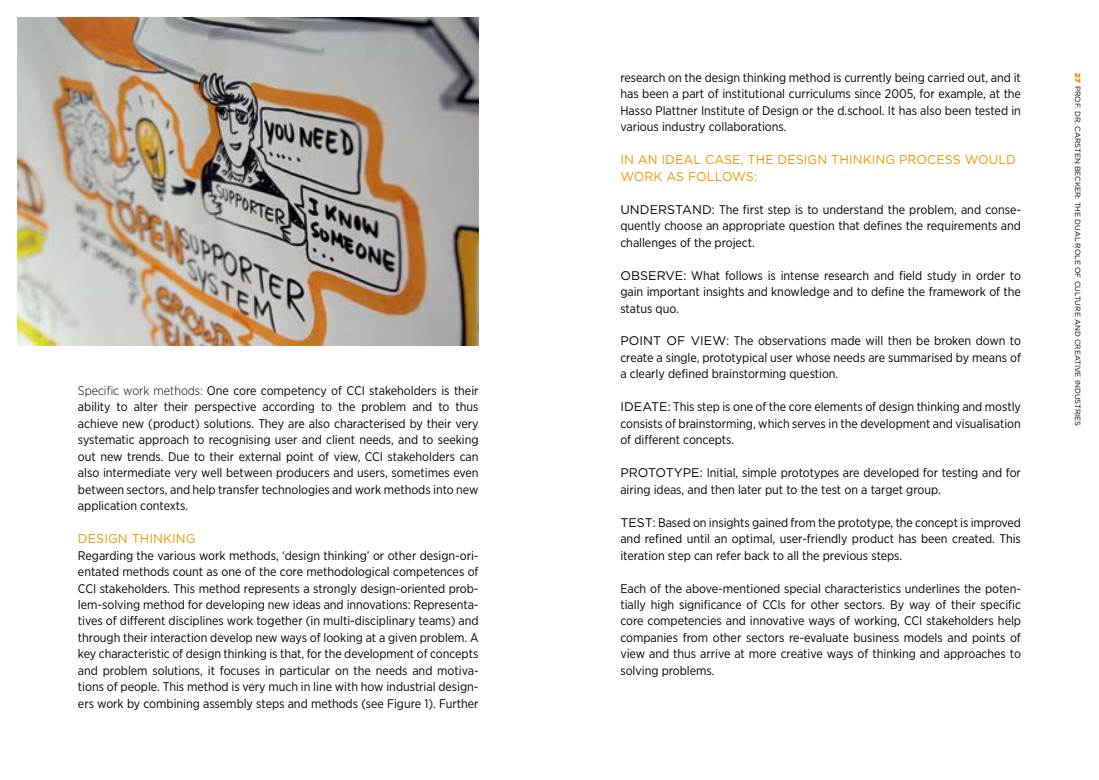
<style>
.page{position:relative;width:1099px;height:780px;background:#fff}
.page>*{position:absolute;margin:0;border:0;box-sizing:border-box;transform-origin:0 0}
.t1{font:12.75px/16.5px "Gotham";letter-spacing:.005em;color:#f39200}
.t2{font:12.5px/16.5px "Gotham Narrow";letter-spacing:-.005em;color:#000;text-align:justify}
.t3{font:7.5px "Gotham";letter-spacing:-.005em;color:#000}
.s1{font-weight:300}
.s2{font-family:"Gotham"}
.s3{font-weight:900;color:#f39200}
</style>
<div class="page">
<img style="left:18px;top:18px;width:460px;height:327px">
<p class="t2" style="left:78px;top:382px;width:402px"><span class="s1">Specific work methods:</span> One core competency of CCI stakeholders is their ability to alter their perspective according to the problem and to thus achieve new (product) solutions. They are also characterised by their very systematic approach to recognising user and client needs, and to seeking out new trends. Due to their external point of view, CCI stakeholders can also intermediate very well between producers and users, sometimes even between sectors, and help transfer technologies and work methods into new application contexts.</p>
<p class="t1" style="left:78px;top:530px;width:119px">DESIGN THINKING</p>
<p class="t2" style="left:78px;top:546px;width:402px">Regarding the various work methods, ‘design thinking’ or other design-ori&shy;entated methods count as one of the core methodological competences of CCI stakeholders. This method represents a strongly design-oriented prob&shy;lem-solving method for developing new ideas and innovations: Representa&shy;tives of different disciplines work together (in multi-disciplinary teams) and through their interaction develop new ways of looking at a given problem. A key characteristic of design thinking is that, for the development of concepts and problem solutions, it focuses in particular on the needs and motiva&shy;tions of people. This method is very much in line with how industrial design&shy;ers work by combining assembly steps and methods (see Figure 1). Further</p>
<p class="t2" style="left:620px;top:69px;width:402px">research on the design thinking method is currently being carried out, and it has been a part of institutional curriculums since 2005, for example, at the Hasso Plattner Institute of Design or the d.school. It has also been tested in various industry collaborations.</p>
<p class="t1" style="left:620px;top:151px;width:397px">IN AN IDEAL CASE, THE DESIGN THINKING PROCESS WOULD<br>WORK AS FOLLOWS:</p>
<p class="t2" style="left:620px;top:201px;width:402px"><span class="s2">UNDERSTAND</span>: The first step is to understand the problem, and conse&shy;quently choose an appropriate question that defines the requirements and challenges of the project.</p>
<p class="t2" style="left:620px;top:267px;width:402px"><span class="s2">OBSERVE</span>: What follows is intense research and field study in order to gain important insights and knowledge and to define the framework of the status quo.</p>
<p class="t2" style="left:620px;top:332px;width:402px"><span class="s2">POINT OF VIEW:</span> The observations made will then be broken down to create a single, prototypical user whose needs are summarised by means of a clearly defined brainstorming question.</p>
<p class="t2" style="left:620px;top:398px;width:402px"><span class="s2">IDEATE</span>: This step is one of the core elements of design thinking and mostly consists of brainstorming, which serves in the development and visualisation of different concepts.</p>
<p class="t2" style="left:620px;top:464px;width:402px"><span class="s2">PROTOTYPE:</span> Initial, simple prototypes are developed for testing and for airing ideas, and then later put to the test on a target group.</p>
<p class="t2" style="left:620px;top:513px;width:402px"><span class="s2">TEST</span>: Based on insights gained from the prototype, the concept is improved and refined until an optimal, user-friendly product has been created. This iteration step can refer back to all the previous steps.</p>
<p class="t2" style="left:620px;top:579px;width:402px">Each of the above-mentioned special characteristics underlines the poten&shy;tially high significance of CCIs for other sectors. By way of their specific core competencies and innovative ways of working, CCI stakeholders help companies from other sectors re-evaluate business models and points of view and thus arrive at more creative ways of thinking and approaches to solving problems.</p>
<p class="t3" style="left:1082px;top:73px;width:354px;rotate:90deg"><span class="s3">27</span> PROF. DR. CARSTEN BECKER: THE DUAL ROLE OF CULTURE AND CREATIVE INDUSTRIES</p>
</div>
